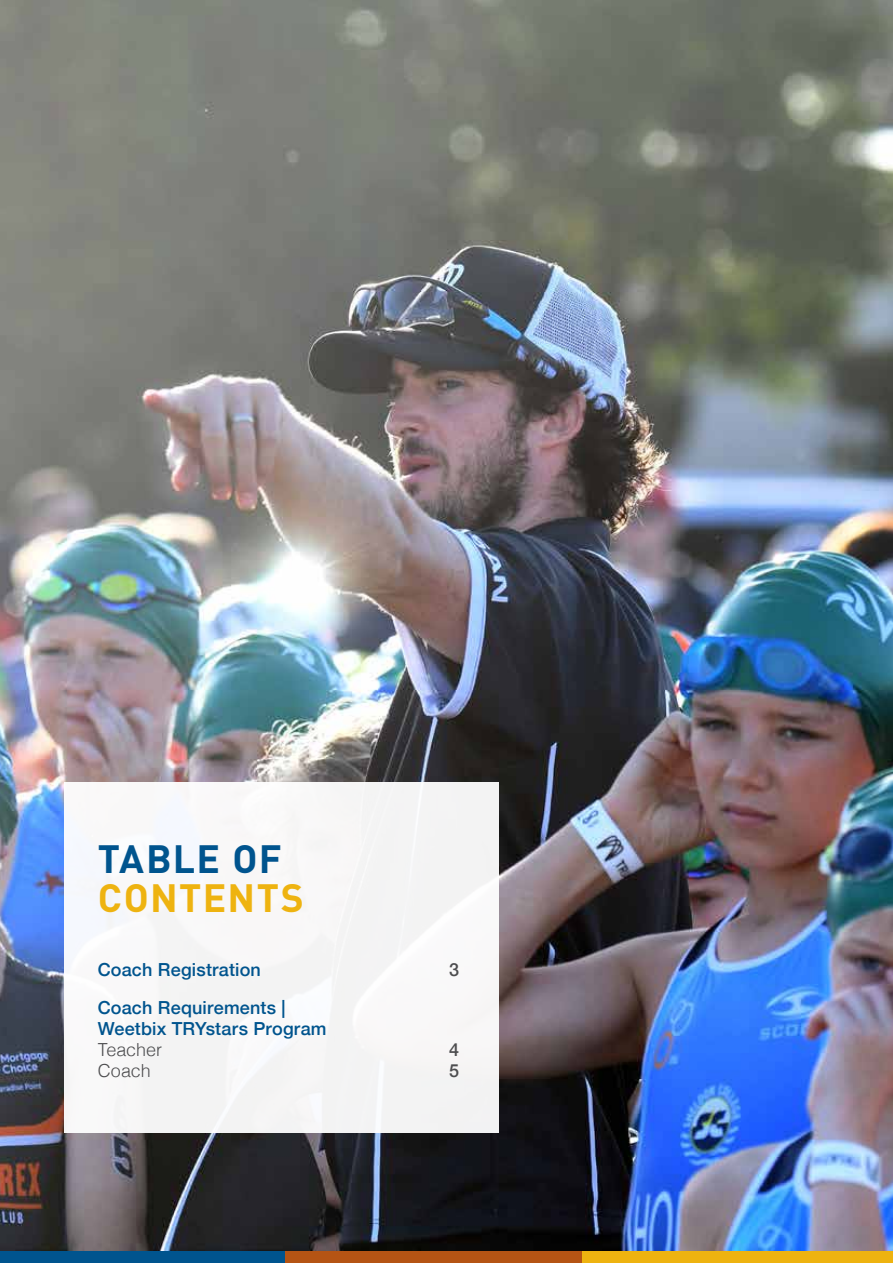
<style>
.page{position:relative;width:893px;height:1263px;background:#fff}
.page>*{position:absolute;margin:0;border:0;box-sizing:border-box;transform-origin:0 0}
.t1{font:700 39px "DIN";letter-spacing:.035em;color:#eeb310}
.t2{font:700 39px "DIN";letter-spacing:.03em;color:#00548e}
.t3{font:500 18px/21px "Helvetica Neue";letter-spacing:.01em;color:#00548e}
.t4{font:300 18px "Helvetica";letter-spacing:-.005em;color:#4d4d4f}
.t5{font:500 18px "Helvetica Neue";color:#4d4d4f}
</style>
<div class="page">
<div style="left:0;top:1250px;width:285px;height:13px;background:#00548e"></div>
<div style="left:285px;top:1250px;width:298px;height:13px;background:#b55414"></div>
<div style="left:583px;top:1250px;width:310px;height:13px;background:#eeb310"></div>
<img style="left:0;top:0;width:893px;height:1250px">
<div style="left:64px;top:782px;width:434px;height:351px;background:#f7f7f7"></div>
<h1 class="t2" style="left:98px;top:833px;width:185px">TABLE OF</h1>
<h1 class="t1" style="left:98px;top:872px;width:208px">CONTENTS</h1>
<p class="t3" style="left:98px;top:958px;width:165px">Coach Registration</p>
<p class="t5" style="left:449px;top:955px;width:12px">3</p>
<p class="t3" style="left:98px;top:996px;width:230px">Coach Requirements |<br>Weetbix TRYstars Program</p>
<p class="t4" style="left:98px;top:1034px;width:66px">Teacher</p>
<p class="t5" style="left:449px;top:1035px;width:12px">4</p>
<p class="t4" style="left:98px;top:1055px;width:54px">Coach</p>
<p class="t5" style="left:449px;top:1056px;width:12px">5</p>
</div>
